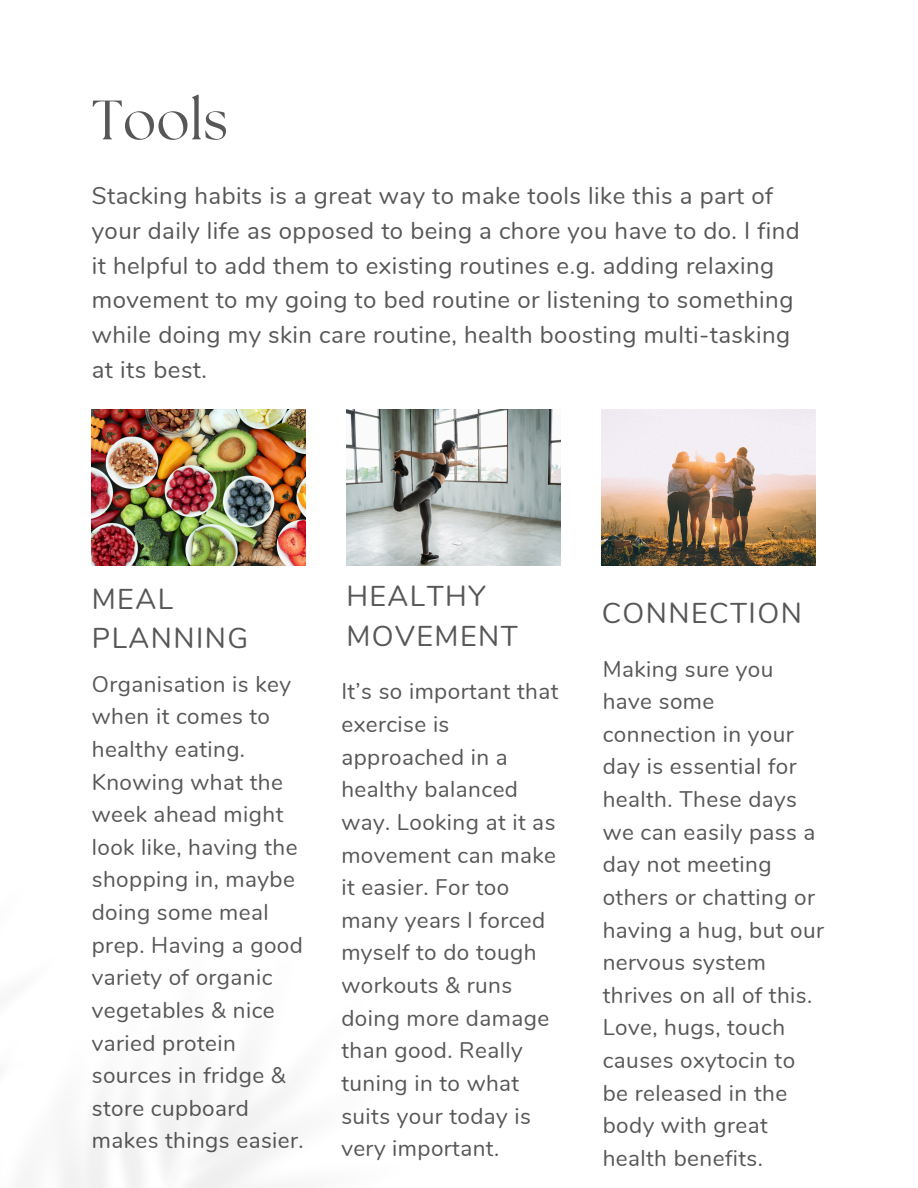
<style>
.page{position:relative;width:918px;height:1188px;background:#fff}
.page>*{position:absolute;margin:0;border:0;box-sizing:border-box;transform-origin:0 0}
.t1{font:55.35px "The Seasons";letter-spacing:.005em;color:#575757}
.t2{font:28.65px/39.3px "Nunito";letter-spacing:.05em;color:#575757}
.t3{font:24px/34.8px "Nunito";letter-spacing:.02em;color:#575757}
.t4{font:22.5px/32.7px "Nunito";letter-spacing:.02em;color:#575757}
</style>
<div class="page">
<img style="left:92px;top:410px;width:214px;height:155px">
<img style="left:346px;top:410px;width:214px;height:155px">
<img style="left:602px;top:410px;width:214px;height:155px">
<h1 class="t1" style="left:92px;top:95px;width:138px">Tools</h1>
<h2 class="t3" style="left:92px;top:179px;width:710px">Stacking habits is a great way to make tools like this a part of your daily life as opposed to being a chore you have to do. I find it helpful to add them to existing routines e.g. adding relaxing movement to my going to bed routine or listening to something while doing my skin care routine, health boosting multi-tasking at its best.</h2>
<h2 class="t2" style="left:92px;top:580px;width:158px">MEAL<br>PLANNING</h2>
<p class="t4" style="left:92px;top:668px;width:213px">Organisation is key when it comes to healthy eating.<br>Knowing what the week ahead might look like, having the shopping in, maybe doing some meal prep. Having a good variety of organic vegetables &amp; nice varied protein sources in fridge &amp; store cupboard makes things easier.</p>
<p class="t2" style="left:346px;top:577px;width:173px;line-height:39.9px">HEALTHY<br>MOVEMENT</p>
<h2 class="t4" style="left:341px;top:676px;width:218px">It’s so important that exercise is approached in a healthy balanced way. Looking at it as movement can make it easier. For too many years I forced myself to do tough workouts &amp; runs doing more damage than good. Really tuning in to what suits your today is very important.</h2>
<p class="t2" style="left:602px;top:594px;width:202px">CONNECTION</p>
<p class="t4" style="left:603px;top:653px;width:223px">Making sure you have some connection in your day is essential for health. These days we can easily pass a day not meeting others or chatting or having a hug, but our nervous system thrives on all of this.<br>Love, hugs, touch causes oxytocin to be released in the body with great health benefits.</p>
</div>
